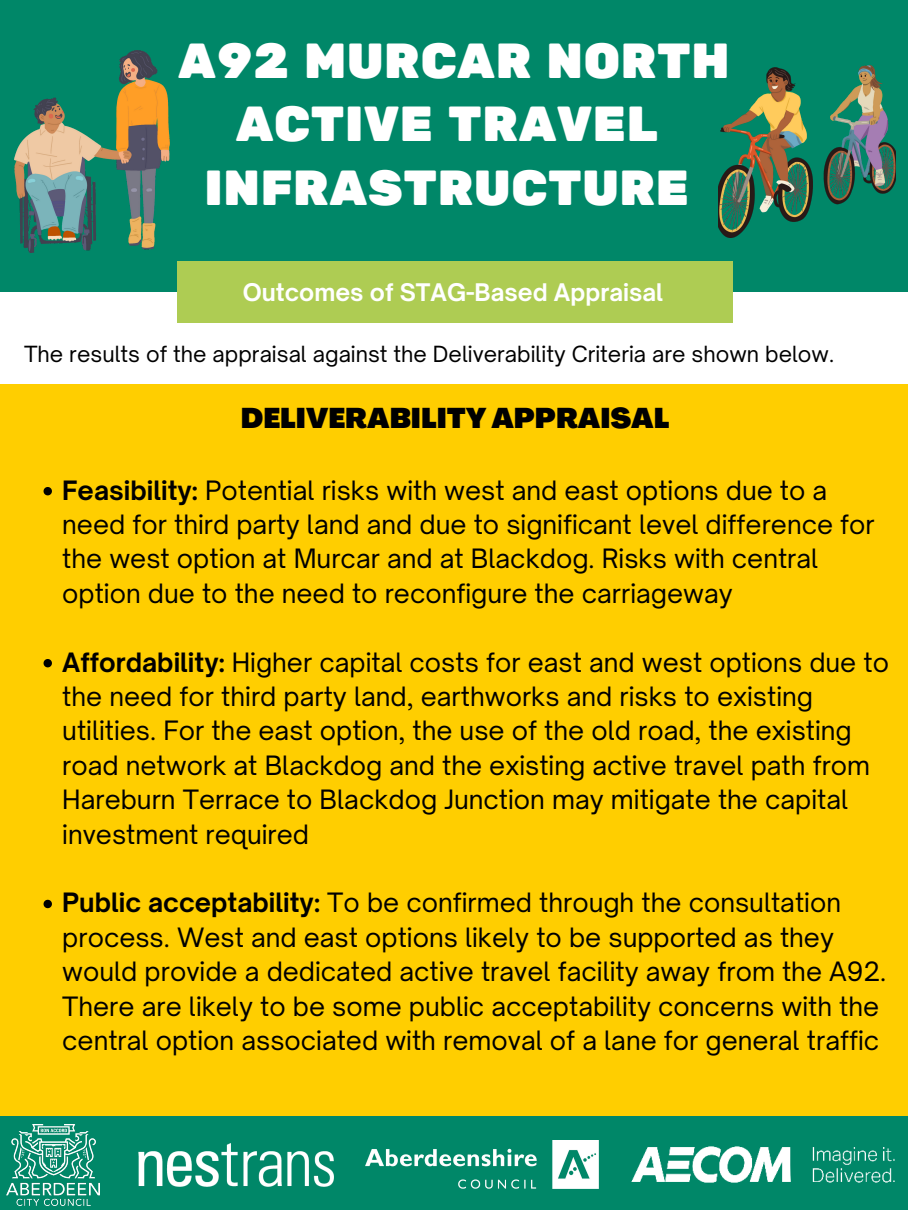
<style>
.page{position:relative;width:908px;height:1210px;background:#fff}
.page>*{position:absolute;margin:0;border:0;box-sizing:border-box;transform-origin:0 0}
.t1{font:49px "Rubik One";color:#fff}
.t2{font:900 28px "Agrandir";color:#000}
.t3{font:25.52px/34.4px "Open Sauce One";color:#000}
.t4{font:700 23.2px "Open Sauce One";color:#fff}
.t5{font:21.31px "Open Sauce One";color:#000}
.s1{font-weight:700}
</style>
<div class="page">
<div style="left:0;top:0;width:907px;height:1210px;background:#008768"></div>
<div style="left:0;top:292px;width:907px;height:93px;background:#fff"></div>
<div style="left:177px;top:262px;width:555px;height:61px;background:#aecc53"></div>
<img style="left:6px;top:1124px;width:93px;height:81px">
<img style="left:139px;top:1143px;width:194px;height:43px">
<img style="left:631px;top:1146px;width:264px;height:37px">
<img style="left:365px;top:1140px;width:233px;height:48px">
<div style="left:0;top:385px;width:907px;height:731px;background:#ffce00"></div>
<img style="left:718px;top:66px;width:177px;height:172px">
<img style="left:15px;top:51px;width:155px;height:201px">
<svg style="left:44px;top:487px;width:8px;height:8px"></svg>
<svg style="left:44px;top:659px;width:8px;height:8px"></svg>
<svg style="left:44px;top:899px;width:8px;height:9px"></svg>
<p class="t1" style="left:178px;top:32px;width:553px">A92 MURCAR NORTH</p>
<p class="t1" style="left:235px;top:96px;width:424px">ACTIVE TRAVEL</p>
<p class="t1" style="left:204px;top:159px;width:487px">INFRASTRUCTURE</p>
<p class="t4" style="left:243px;top:278px;width:422px">Outcomes of STAG-Based Appraisal</p>
<p class="t5" style="left:24px;top:340px;width:811px">The results of the appraisal against the Deliverability Criteria are shown below.</p>
<p class="t2" style="left:241px;top:407px;width:430px">DELIVERABILITY APPRAISAL</p>
<p class="t3" style="left:62px;top:473px;width:813px"><span class="s1">Feasibility:</span> Potential risks with west and east options due to a need for third party land and due to significant level difference for the west option at Murcar and at Blackdog. Risks with central option due to the need to reconfigure the carriageway</p>
<p class="t3" style="left:62px;top:644px;width:828px"><span class="s1">Affordability:</span> Higher capital costs for east and west options due to the need for third party land, earthworks and risks to existing utilities. For the east option, the use of the old road, the existing road network at Blackdog and the existing active travel path from Hareburn Terrace to Blackdog Junction may mitigate the capital investment required</p>
<p class="t3" style="left:62px;top:885px;width:825px"><span class="s1">Public acceptability:</span> To be confirmed through the consultation process. West and east options likely to be supported as they would provide a dedicated active travel facility away from the A92.<br>There are likely to be some public acceptability concerns with the central option associated with removal of a lane for general traffic</p>
</div>
